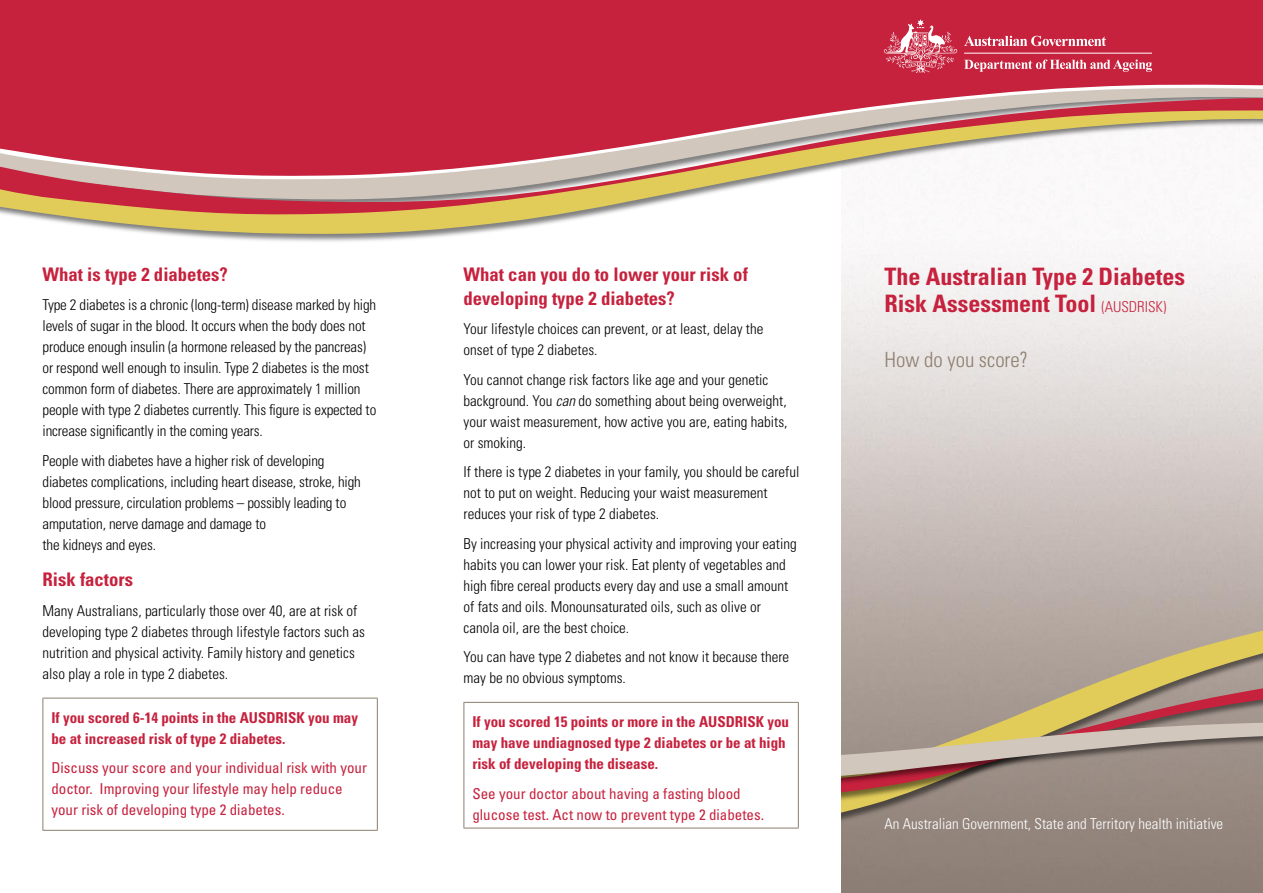
<style>
.page{position:relative;width:1263px;height:893px;background:#fff}
.page>*{position:absolute;margin:0;border:0;box-sizing:border-box;transform-origin:0 0}
.t1{font:700 condensed 24px/27.5px "Univers";color:#c6213d}
.t2{font:300 condensed 21px "Univers";color:#8d7e6e}
.t3{font:700 condensed 18.75px/24px "Univers";color:#c6213d}
.t4{font:300 condensed 15px/21px "Univers";color:#000}
.t5{font:condensed 15px/21px "Univers";color:#c6213d}
.t6{font:700 condensed 15px/21px "Univers";color:#c6213d}
.t7{font:300 condensed 15px "Univers";color:#fff}
.s1{font-style:italic}
.s2{font-weight:300;font-size:15px}
</style>
<div class="page">
<div style="left:0;top:0;width:1263px;height:97px;background:#c6213d"></div>
<svg style="left:0;top:97px;width:1263px;height:12px;background:#c64055"></svg>
<div style="left:0;top:109px;width:1263px;height:134px;background:#000;opacity:.5"></div>
<svg style="left:0;top:110px;width:1263px;height:125px"></svg>
<svg style="left:964px;top:36px;width:142px;height:10px"></svg>
<svg style="left:884px;top:19px;width:73px;height:54px;background:#d25469"></svg>
<hr style="left:964px;top:53px;width:188px;height:1px;background:#fff">
<svg style="left:964px;top:60px;width:188px;height:12px;background:#d66175"></svg>
<div style="left:444px;top:605px;width:819px;height:233px;background:#000;opacity:.5"></div>
<svg style="left:840px;top:607px;width:423px;height:222px;background:#ac9e90"></svg>
<div style="left:487px;top:666px;width:776px;height:140px;background:#000;opacity:.5"></div>
<svg style="left:840px;top:667px;width:423px;height:132px;background:#ac9b82"></svg>
<div style="left:251px;top:700px;width:1012px;height:92px;background:#000;opacity:.5"></div>
<svg style="left:840px;top:700px;width:423px;height:84px;background:#a99383"></svg>
<div style="left:0;top:259px;width:840px;height:634px;background:#fff"></div>
<hr style="left:43px;top:698px;width:335px;height:1px;background:#8d7e6e">
<hr style="left:43px;top:698px;width:1px;height:132px;background:#8d7e6e">
<hr style="left:377px;top:698px;width:1px;height:132px;background:#8d7e6e">
<hr style="left:43px;top:830px;width:335px;height:1px;background:#8d7e6e">
<hr style="left:463px;top:702px;width:336px;height:1px;background:#8d7e6e">
<hr style="left:463px;top:703px;width:1px;height:125px;background:#8d7e6e">
<hr style="left:798px;top:703px;width:1px;height:125px;background:#8d7e6e">
<hr style="left:463px;top:828px;width:336px;height:1px;background:#8d7e6e">
<p class="t3" style="left:43px;top:262px;width:187px">What is type 2 diabetes?</p>
<p class="t4" style="left:43px;top:294px;width:335px">Type 2 diabetes is a chronic (long-term) disease marked by high levels of sugar in the blood. It occurs when the body does not produce enough insulin (a hormone released by the pancreas) or respond well enough to insulin. Type 2 diabetes is the most common form of diabetes. There are approximately 1 million people with type 2 diabetes currently. This figure is expected to increase significantly in the coming years.</p>
<p class="t4" style="left:43px;top:450px;width:320px">People with diabetes have a higher risk of developing diabetes complications, including heart disease, stroke, high blood pressure, circulation problems – possibly leading to amputation, nerve damage and damage to<br>the kidneys and eyes.</p>
<p class="t3" style="left:43px;top:568px;width:92px">Risk factors</p>
<p class="t4" style="left:43px;top:600px;width:324px">Many Australians, particularly those over 40, are at risk of developing type 2 diabetes through lifestyle factors such as nutrition and physical activity. Family history and genetics also play a role in type 2 diabetes.</p>
<p class="t6" style="left:51px;top:707px;width:308px">If you scored 6-14 points in the AUSDRISK you may be at increased risk of type 2 diabetes.</p>
<p class="t5" style="left:51px;top:757px;width:317px">Discuss your score and your individual risk with your doctor. Improving your lifestyle may help reduce your risk of developing type 2 diabetes.</p>
<p class="t3" style="left:463px;top:262px;width:286px">What can you do to lower your risk of developing type 2 diabetes?</p>
<p class="t4" style="left:463px;top:318px;width:301px">Your lifestyle choices can prevent, or at least, delay the onset of type 2 diabetes.</p>
<p class="t4" style="left:463px;top:369px;width:326px">You cannot change risk factors like age and your genetic background. You <span class="s1">can</span> do something about being overweight, your waist measurement, how active you are, eating habits, or smoking.</p>
<p class="t4" style="left:463px;top:461px;width:337px">If there is type 2 diabetes in your family, you should be careful not to put on weight. Reducing your waist measurement reduces your risk of type 2 diabetes.</p>
<p class="t4" style="left:463px;top:533px;width:335px">By increasing your physical activity and improving your eating habits you can lower your risk. Eat plenty of vegetables and high fibre cereal products every day and use a small amount of fats and oils. Monounsaturated oils, such as olive or canola oil, are the best choice.</p>
<p class="t4" style="left:463px;top:646px;width:327px">You can have type 2 diabetes and not know it because there may be no obvious symptoms.</p>
<p class="t6" style="left:472px;top:711px;width:318px">If you scored 15 points or more in the AUSDRISK you may have undiagnosed type 2 diabetes or be at high risk of developing the disease.</p>
<p class="t5" style="left:472px;top:782px;width:293px">See your doctor about having a fasting blood glucose test. Act now to prevent type 2 diabetes.</p>
<h1 class="t1" style="left:884px;top:262px;width:302px">The Australian Type 2 Diabetes<br>Risk Assessment Tool <span class="s2">(AUSDRISK)</span></h1>
<h2 class="t2" style="left:884px;top:347px;width:145px">How do you score?</h2>
<p class="t7" style="left:884px;top:815px;width:340px">An Australian Government, State and Territory health initiative</p>
</div>
